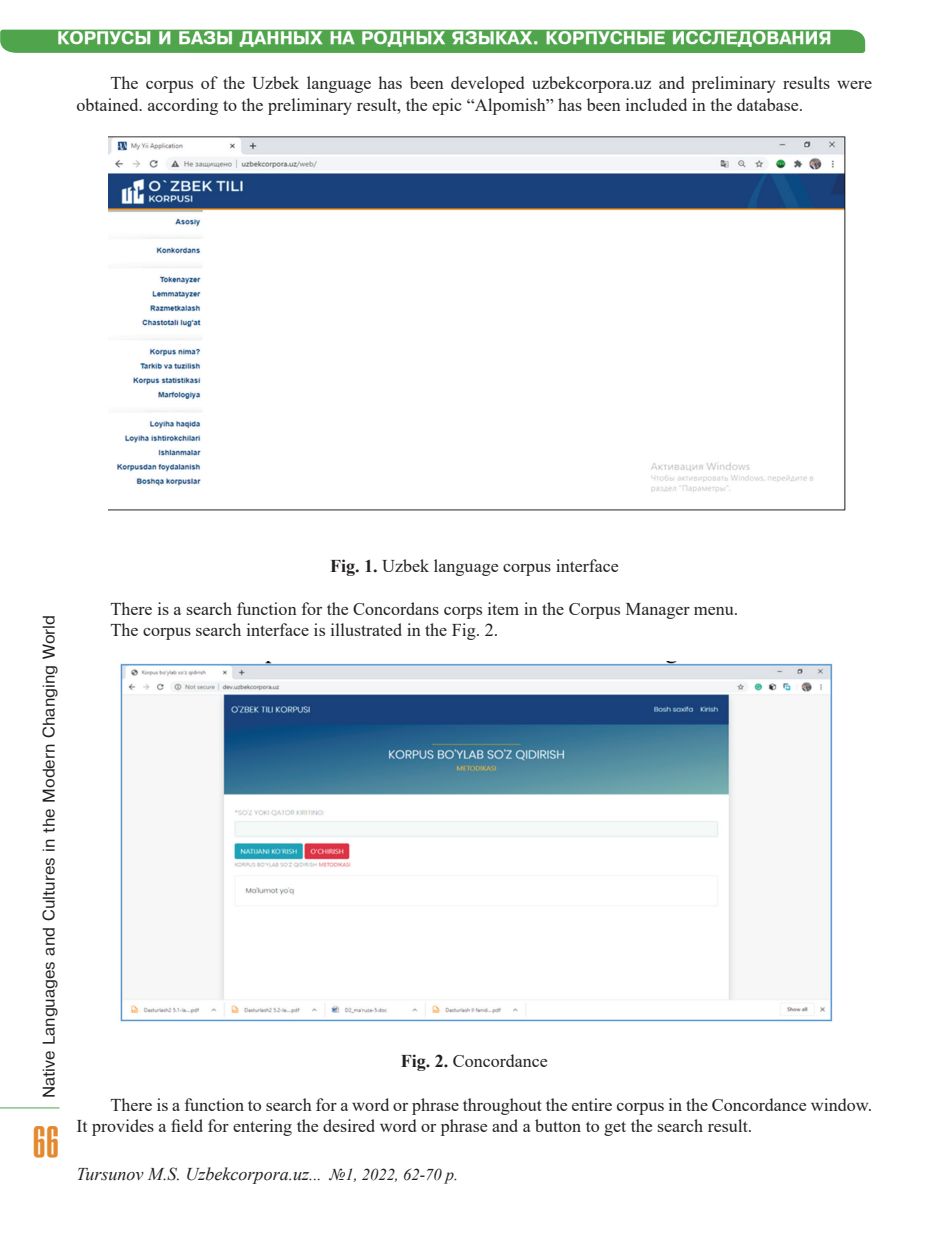
<style>
.page{position:relative;width:936px;height:1234px;background:#fff}
.page>*{position:absolute;margin:0;border:0;box-sizing:border-box;transform-origin:0 0}
.t1{font:36px "Compact Light Tuva";color:#e38a2f}
.t2{font:18px/21.6px "Times New Roman";color:#231f20}
.t3{font:700 18px "Tuv Pragmatica";color:#fff}
.t4{font:italic 18px "Times New Roman";color:#231f20}
.t5{font:16.5px "Tuv Pragmatica";color:#231f20}
.s1{font-weight:700}
.s2{font-size:16.5px}
</style>
<div class="page">
<hr style="left:0;top:1107px;width:60px;height:1px;background:#4fa44c">
<div style="left:0;top:30px;width:865px;height:23px;background:#4fa44c"></div>
<img style="left:108px;top:136px;width:737px;height:375px">
<img style="left:120px;top:661px;width:713px;height:361px">
<p class="t3" style="left:57px;top:28px;width:776px">КОРПУСЫ И БАЗЫ ДАННЫХ НА РОДНЫХ ЯЗЫКАХ. КОРПУСНЫЕ ИССЛЕДОВАНИЯ</p>
<p class="t2" style="left:77px;top:72px;width:797px;text-indent:34px">The corpus of the Uzbek language has been developed uzbekcorpora.uz and preliminary results were obtained. according to the preliminary result, the epic “Alpomish” has been included in the database.</p>
<p class="t5" style="left:40px;top:1097px;width:484px;rotate:-90deg">Native Languages and Cultures in the Modern Changing World</p>
<h1 class="t1" style="left:32px;top:1120px;width:29px">66</h1>
<p class="t2" style="left:330px;top:554px;width:290px"><span class="s1">Fig. 1.</span> Uzbek language corpus interface</p>
<p class="t2" style="left:111px;top:597px;width:629px">There is a search function for the Concordans corps item in the Corpus Manager menu.<br>The corpus search interface is illustrated in the Fig. 2.</p>
<p class="t2" style="left:401px;top:1049px;width:148px"><span class="s1">Fig. 2.</span> Concordance</p>
<p class="t2" style="left:77px;top:1092px;width:797px;text-indent:34px">There is a function to search for a word or phrase throughout the entire corpus in the Concordance window.<br>It provides a field for entering the desired word or phrase and a button to get the search result.</p>
<p class="t4" style="left:77px;top:1161px;width:383px">Tursunov M.S. Uzbekcorpora.uz<span class="s2">... №1, 2022, 62-70 р.</span></p>
</div>
